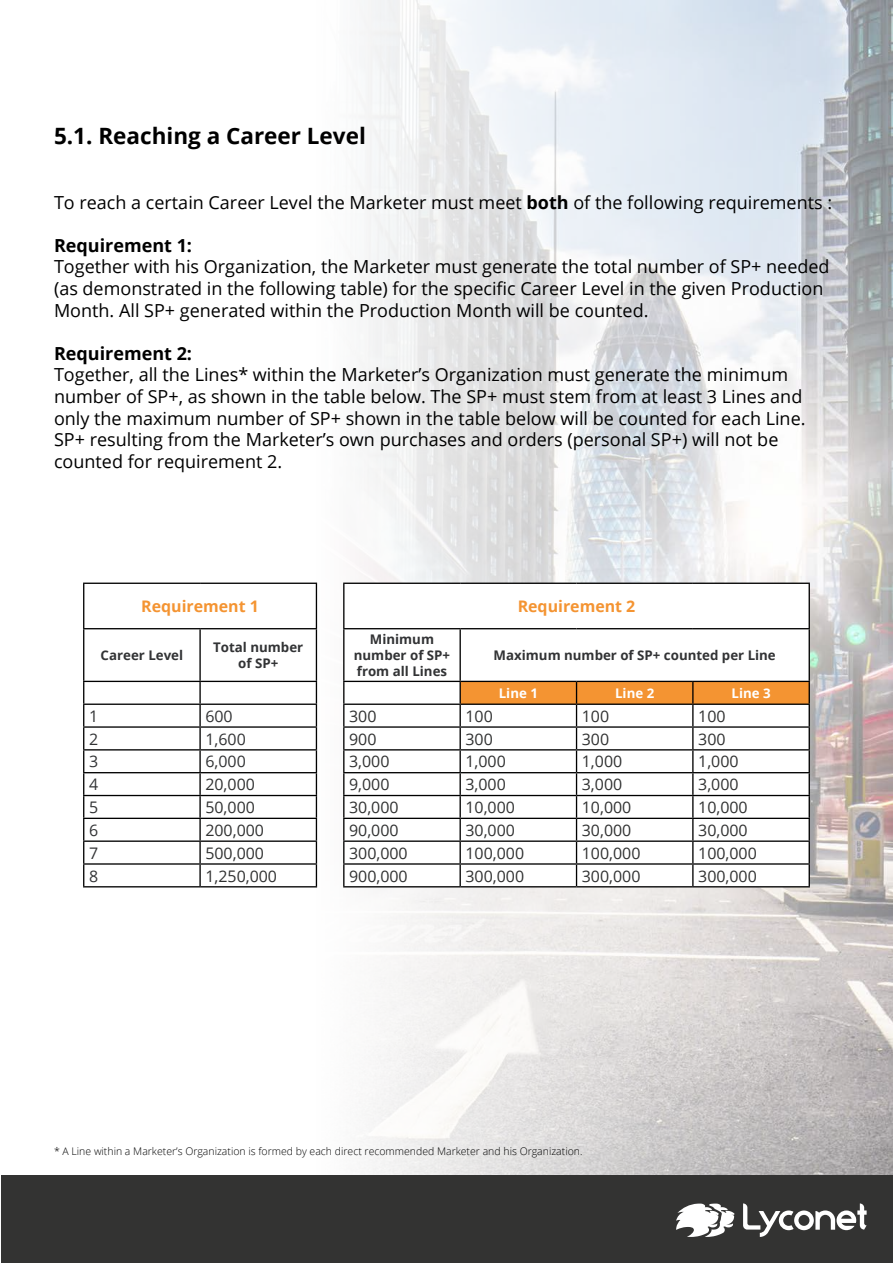
<style>
.page{position:relative;width:893px;height:1263px;background:#fff}
.page>*{position:absolute;margin:0;border:0;box-sizing:border-box;transform-origin:0 0}
.t1{font:700 22.5px "Open Sans";color:#000}
.t2{font:18px/21.6px "Open Sans";color:#000}
.t3{font:700 18px "Open Sans";color:#000}
.t4{font:15.9px "Open Sans";color:#303131}
.t5{font:700 15.9px "Open Sans";color:#f49432}
.t6{font:15.9px "Open Sans";color:#323335}
.t7{font:700 13.35px/15.9px "Open Sans";color:#323335;text-align:center}
.t8{font:700 13.35px "Open Sans";color:#fff}
.t9{font:300 10.5px "Open Sans";color:#000}
.s1{font-weight:700}
</style>
<div class="page">
<img style="left:187px;top:0;width:706px;height:1175px">
<div style="left:1px;top:1175px;width:892px;height:88px;background:#333332"></div>
<svg style="left:676px;top:1203px;width:58px;height:34px"></svg>
<svg style="left:743px;top:1203px;width:124px;height:34px"></svg>
<svg style="left:84px;top:583px;width:725px;height:304px"></svg>
<hr style="left:83px;top:583px;width:117px;height:1px;background:#000">
<hr style="left:83px;top:584px;width:1px;height:44px;background:#000">
<hr style="left:200px;top:583px;width:117px;height:1px;background:#000">
<hr style="left:343px;top:583px;width:117px;height:1px;background:#000">
<hr style="left:460px;top:583px;width:116px;height:1px;background:#000">
<hr style="left:576px;top:583px;width:117px;height:1px;background:#000">
<hr style="left:693px;top:583px;width:117px;height:1px;background:#000">
<hr style="left:809px;top:584px;width:1px;height:44px;background:#000">
<hr style="left:83px;top:629px;width:1px;height:52px;background:#000">
<hr style="left:199px;top:629px;width:2px;height:52px;background:#000">
<hr style="left:343px;top:628px;width:117px;height:1px;background:#000">
<hr style="left:460px;top:628px;width:116px;height:1px;background:#000">
<hr style="left:459px;top:629px;width:2px;height:52px;background:#000">
<hr style="left:576px;top:628px;width:117px;height:1px;background:#000">
<hr style="left:693px;top:628px;width:117px;height:1px;background:#000">
<hr style="left:809px;top:629px;width:1px;height:52px;background:#000">
<hr style="left:83px;top:681px;width:117px;height:1px;background:#000">
<hr style="left:200px;top:681px;width:117px;height:1px;background:#000">
<hr style="left:199px;top:682px;width:2px;height:21px;background:#000">
<hr style="left:343px;top:681px;width:117px;height:1px;background:#000">
<hr style="left:459px;top:682px;width:2px;height:21px;background:#000">
<hr style="left:83px;top:703px;width:117px;height:2px;background:#000">
<hr style="left:199px;top:705px;width:2px;height:21px;background:#000">
<hr style="left:343px;top:703px;width:117px;height:2px;background:#000">
<hr style="left:459px;top:705px;width:2px;height:21px;background:#000">
<hr style="left:83px;top:726px;width:117px;height:2px;background:#000">
<hr style="left:199px;top:728px;width:2px;height:21px;background:#000">
<hr style="left:343px;top:726px;width:117px;height:2px;background:#000">
<hr style="left:459px;top:728px;width:2px;height:21px;background:#000">
<hr style="left:83px;top:749px;width:117px;height:1px;background:#000">
<hr style="left:199px;top:750px;width:2px;height:22px;background:#000">
<hr style="left:343px;top:749px;width:117px;height:1px;background:#000">
<hr style="left:459px;top:750px;width:2px;height:22px;background:#000">
<hr style="left:83px;top:772px;width:117px;height:1px;background:#000">
<hr style="left:199px;top:773px;width:2px;height:22px;background:#000">
<hr style="left:343px;top:772px;width:117px;height:1px;background:#000">
<hr style="left:459px;top:773px;width:2px;height:22px;background:#000">
<hr style="left:83px;top:795px;width:117px;height:1px;background:#000">
<hr style="left:199px;top:796px;width:2px;height:22px;background:#000">
<hr style="left:343px;top:795px;width:117px;height:1px;background:#000">
<hr style="left:459px;top:796px;width:2px;height:22px;background:#000">
<hr style="left:83px;top:818px;width:117px;height:1px;background:#000">
<hr style="left:199px;top:819px;width:2px;height:21px;background:#000">
<hr style="left:343px;top:818px;width:117px;height:1px;background:#000">
<hr style="left:459px;top:819px;width:2px;height:21px;background:#000">
<hr style="left:83px;top:840px;width:117px;height:2px;background:#000">
<hr style="left:199px;top:842px;width:2px;height:21px;background:#000">
<hr style="left:343px;top:840px;width:117px;height:2px;background:#000">
<hr style="left:459px;top:842px;width:2px;height:21px;background:#000">
<hr style="left:83px;top:863px;width:117px;height:2px;background:#000">
<svg style="left:83px;top:682px;width:1px;height:204px"></svg>
<hr style="left:199px;top:865px;width:2px;height:21px;background:#000">
<hr style="left:343px;top:863px;width:117px;height:2px;background:#000">
<hr style="left:459px;top:865px;width:2px;height:21px;background:#000">
<svg style="left:460px;top:681px;width:350px;height:205px"></svg>
<hr style="left:83px;top:886px;width:117px;height:1px;background:#000">
<hr style="left:343px;top:886px;width:117px;height:1px;background:#000">
<hr style="left:460px;top:886px;width:116px;height:1px;background:#000">
<hr style="left:576px;top:886px;width:117px;height:1px;background:#000">
<hr style="left:693px;top:886px;width:117px;height:1px;background:#000">
<hr style="left:200px;top:703px;width:117px;height:2px;background:#000">
<hr style="left:200px;top:726px;width:117px;height:2px;background:#000">
<hr style="left:200px;top:749px;width:117px;height:1px;background:#000">
<hr style="left:200px;top:772px;width:117px;height:1px;background:#000">
<hr style="left:200px;top:795px;width:117px;height:1px;background:#000">
<hr style="left:200px;top:818px;width:117px;height:1px;background:#000">
<hr style="left:200px;top:840px;width:117px;height:2px;background:#000">
<hr style="left:200px;top:863px;width:117px;height:2px;background:#000">
<svg style="left:316px;top:682px;width:1px;height:204px"></svg>
<hr style="left:200px;top:886px;width:117px;height:1px;background:#000">
<hr style="left:316px;top:584px;width:1px;height:44px;background:#000">
<hr style="left:83px;top:628px;width:117px;height:1px;background:#000">
<hr style="left:200px;top:628px;width:117px;height:1px;background:#000">
<hr style="left:316px;top:629px;width:1px;height:52px;background:#000">
<hr style="left:343px;top:584px;width:1px;height:44px;background:#000">
<hr style="left:343px;top:629px;width:1px;height:52px;background:#000">
<svg style="left:343px;top:682px;width:1px;height:204px"></svg>
<p class="t1" style="left:54px;top:120px;width:313px">5.1. Reaching a Career Level</p>
<p class="t2" style="left:54px;top:191px;width:780px">To reach a certain Career Level the Marketer must meet <span class="s1">both</span> of the following requirements :</p>
<p class="t3" style="left:54px;top:232px;width:140px">Requirement 1:</p>
<p class="t2" style="left:54px;top:256px;width:777px">Together with his Organization, the Marketer must generate the total number of SP+ needed (as demonstrated in the following table) for the specific Career Level in the given Production<br>Month. All SP+ generated within the Production Month will be counted.</p>
<p class="t3" style="left:54px;top:340px;width:140px">Requirement 2:</p>
<p class="t2" style="left:54px;top:364px;width:753px">Together, all the Lines* within the Marketer’s Organization must generate the minimum number of SP+, as shown in the table below. The SP+ must stem from at least 3 Lines and only the maximum number of SP+ shown in the table below will be counted for each Line.<br>SP+ resulting from the Marketer’s own purchases and orders (personal SP+) will not be counted for requirement 2.</p>
<p class="t5" style="left:141px;top:595px;width:119px">Requirement 1</p>
<p class="t5" style="left:518px;top:595px;width:119px">Requirement 2</p>
<p class="t7" style="left:101px;top:647px;width:84px">Career Level</p>
<p class="t7" style="left:213px;top:639px;width:91px">Total number of SP+</p>
<p class="t7" style="left:354px;top:631px;width:98px">Minimum number of SP+ from all Lines</p>
<p class="t7" style="left:494px;top:647px;width:284px">Maximum number of SP+ counted per Line</p>
<p class="t8" style="left:499px;top:684px;width:41px">Line 1</p>
<p class="t8" style="left:615px;top:684px;width:41px">Line 2</p>
<p class="t8" style="left:731px;top:684px;width:41px">Line 3</p>
<p class="t6" style="left:89px;top:705px;width:11px">1</p>
<p class="t6" style="left:205px;top:705px;width:29px">600</p>
<p class="t4" style="left:349px;top:705px;width:29px">300</p>
<p class="t4" style="left:465px;top:705px;width:29px">100</p>
<p class="t4" style="left:582px;top:705px;width:29px">100</p>
<p class="t4" style="left:698px;top:705px;width:29px">100</p>
<p class="t6" style="left:89px;top:728px;width:11px">2</p>
<p class="t6" style="left:205px;top:728px;width:42px">1,600</p>
<p class="t4" style="left:349px;top:728px;width:29px">900</p>
<p class="t4" style="left:465px;top:728px;width:29px">300</p>
<p class="t4" style="left:582px;top:728px;width:29px">300</p>
<p class="t4" style="left:698px;top:728px;width:29px">300</p>
<p class="t6" style="left:89px;top:751px;width:11px">3</p>
<p class="t6" style="left:205px;top:751px;width:42px">6,000</p>
<p class="t4" style="left:349px;top:751px;width:42px">3,000</p>
<p class="t4" style="left:465px;top:751px;width:42px">1,000</p>
<p class="t4" style="left:582px;top:751px;width:42px">1,000</p>
<p class="t4" style="left:698px;top:751px;width:42px">1,000</p>
<p class="t6" style="left:89px;top:773px;width:11px">4</p>
<p class="t4" style="left:205px;top:773px;width:51px">20,000</p>
<p class="t4" style="left:349px;top:773px;width:42px">9,000</p>
<p class="t4" style="left:465px;top:773px;width:42px">3,000</p>
<p class="t4" style="left:582px;top:773px;width:42px">3,000</p>
<p class="t4" style="left:698px;top:773px;width:42px">3,000</p>
<p class="t6" style="left:89px;top:796px;width:11px">5</p>
<p class="t4" style="left:205px;top:796px;width:51px">50,000</p>
<p class="t4" style="left:349px;top:796px;width:51px">30,000</p>
<p class="t4" style="left:465px;top:796px;width:51px">10,000</p>
<p class="t4" style="left:582px;top:796px;width:51px">10,000</p>
<p class="t4" style="left:698px;top:796px;width:51px">10,000</p>
<p class="t6" style="left:89px;top:819px;width:11px">6</p>
<p class="t4" style="left:205px;top:819px;width:60px">200,000</p>
<p class="t4" style="left:349px;top:819px;width:51px">90,000</p>
<p class="t4" style="left:465px;top:819px;width:51px">30,000</p>
<p class="t4" style="left:582px;top:819px;width:51px">30,000</p>
<p class="t4" style="left:698px;top:819px;width:51px">30,000</p>
<p class="t6" style="left:89px;top:842px;width:11px">7</p>
<p class="t4" style="left:205px;top:842px;width:60px">500,000</p>
<p class="t4" style="left:349px;top:842px;width:60px">300,000</p>
<p class="t4" style="left:465px;top:842px;width:60px">100,000</p>
<p class="t4" style="left:582px;top:842px;width:60px">100,000</p>
<p class="t4" style="left:698px;top:842px;width:60px">100,000</p>
<p class="t6" style="left:89px;top:865px;width:11px">8</p>
<p class="t4" style="left:205px;top:865px;width:73px">1,250,000</p>
<p class="t4" style="left:349px;top:865px;width:60px">900,000</p>
<p class="t4" style="left:465px;top:865px;width:60px">300,000</p>
<p class="t4" style="left:582px;top:865px;width:60px">300,000</p>
<p class="t4" style="left:698px;top:865px;width:60px">300,000</p>
<p class="t9" style="left:54px;top:1144px;width:530px">* A Line within a Marketer’s Organization is formed by each direct recommended Marketer and his Organization.</p>
</div>
